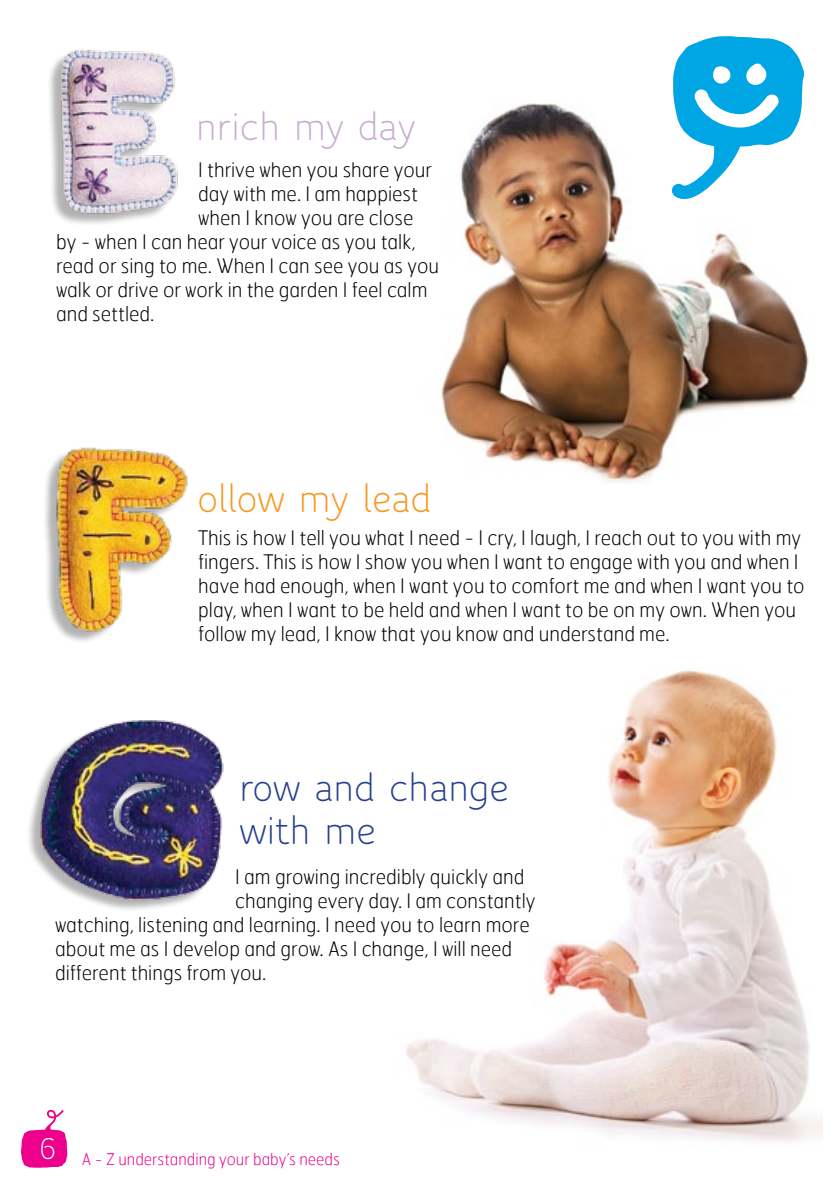
<style>
.page{position:relative;width:840px;height:1191px;background:#fff}
.page>*{position:absolute;margin:0;border:0;box-sizing:border-box;transform-origin:0 0}
.t1{font:42px/43.4px "Speak OT";color:#25408f}
.t2{font:42px "Speak OT";color:#f8971d}
.t3{font:42px "Speak OT";color:#c9aad1}
.t4{font:32.6px "Speak OT";color:#fff}
.t5{font:100 20px/24px "Hermes";color:#000}
.t6{font:100 16px "Hermes";color:#ec008c}
</style>
<div class="page">
<img style="left:406px;top:670px;width:416px;height:472px">
<img style="left:441px;top:69px;width:368px;height:414px">
<img style="left:45px;top:447px;width:143px;height:195px">
<img style="left:49px;top:50px;width:129px;height:174px">
<svg style="left:21px;top:1109px;width:46px;height:58px"></svg>
<img style="left:29px;top:720px;width:195px;height:190px">
<svg style="left:670px;top:36px;width:133px;height:164px"></svg>
<h1 class="t3" style="left:196px;top:102px;width:220px">nrich my day</h1>
<p class="t5" style="left:198px;top:157px;width:235px">I thrive when you share your</p>
<p class="t5" style="left:198px;top:181px;width:221px">day with me. I am happiest</p>
<p class="t5" style="left:198px;top:205px;width:217px">when I know you are close</p>
<p class="t5" style="left:56px;top:229px;width:361px">by - when I can hear your voice as you talk,</p>
<p class="t5" style="left:56px;top:253px;width:384px">read or sing to me. When I can see you as you</p>
<p class="t5" style="left:56px;top:277px;width:373px">walk or drive or work in the garden I feel calm</p>
<p class="t5" style="left:56px;top:301px;width:100px">and settled.</p>
<h1 class="t2" style="left:197px;top:474px;width:235px">ollow my lead</h1>
<p class="t5" style="left:198px;top:525px;width:607px">This is how I tell you what I need - I cry, I laugh, I reach out to you with my fingers. This is how I show you when I want to engage with you and when I have had enough, when I want you to comfort me and when I want you to play, when I want to be held and when I want to be on my own. When you follow my lead, I know that you know and understand me.</p>
<h1 class="t1" style="left:239px;top:765px;width:271px">row and change with me</h1>
<p class="t5" style="left:235px;top:864px;width:290px">I am growing incredibly quickly and</p>
<p class="t5" style="left:235px;top:888px;width:301px">changing every day. I am constantly</p>
<p class="t5" style="left:55px;top:912px;width:476px">watching, listening and learning. I need you to learn more</p>
<p class="t5" style="left:55px;top:936px;width:458px">about me as I develop and grow. As I change, I will need</p>
<p class="t5" style="left:55px;top:960px;width:213px">different things from you.</p>
<h2 class="t4" style="left:38px;top:1130px;width:21px">6</h2>
<p class="t6" style="left:82px;top:1148px;width:259px">A - Z understanding your baby’s needs</p>
</div>
